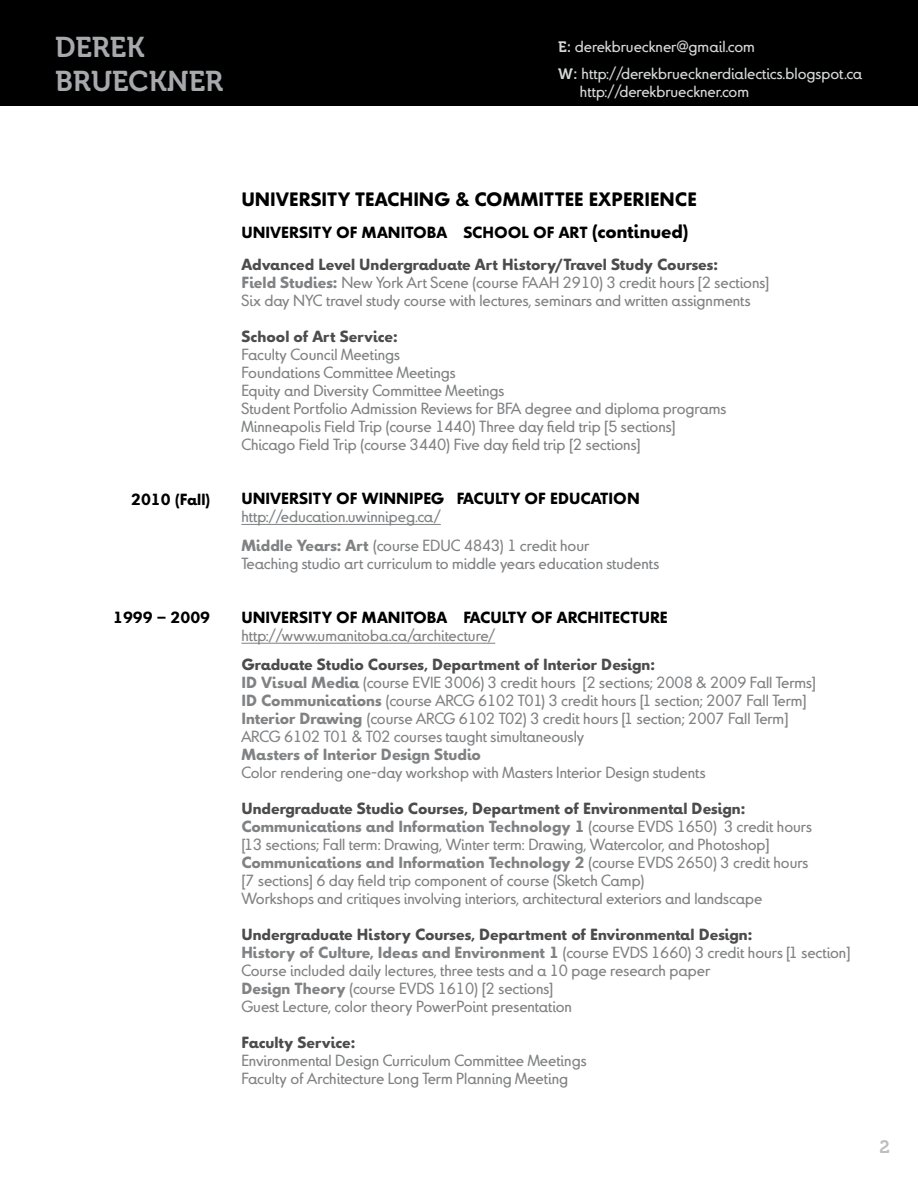
<style>
.page{position:relative;width:918px;height:1188px;background:#fff}
.page>*{position:absolute;margin:0;border:0;box-sizing:border-box;transform-origin:0 0}
.t1{font:28.5px/34.2px "Museo 700";color:#a7a9ac}
.t2{font:700 18px "Truvia";color:#000}
.t3{font:18px "Museo 700";color:#bcbec0}
.t4{font:15px/18px "Truvia";color:#808284}
.t5{font:700 15px/32.4px "Truvia";color:#4c4c4e}
.t6{font:700 15px "Truvia";color:#000}
.t7{font:15px/27px "Truvia";color:#d5d7d8}
.t8{font:700 15px "Truvia";color:#808284}
.s1{font-family:"Museo 700"}
.s2{color:#000}
.s3{font-size:18px;color:#000}
.s4{font-weight:700}
.s5{font-weight:700;color:#4c4c4e}
</style>
<div class="page">
<hr style="left:241px;top:524px;width:200px;height:1px;background:#808284">
<hr style="left:241px;top:643px;width:254px;height:1px;background:#808284">
<div style="left:0;top:1px;width:918px;height:105px;background:#000"></div>
<h1 class="t1" style="left:55px;top:31px;width:170px">DEREK<br>BRUECKNER</h1>
<p class="t7" style="left:558px;top:33px;width:305px"><span class="s1">E:</span> derekbrueckner@gmail.com<br><span class="s1">W:</span> http://derekbruecknerdialectics.blogspot.ca</p>
<p class="t7" style="left:580px;top:78px;width:171px">http://derekbrueckner.com</p>
<p class="t6" style="left:131px;top:490px;width:81px">2010 (Fall)</p>
<p class="t6" style="left:113px;top:608px;width:99px">1999 – 2009</p>
<p class="t2" style="left:241px;top:187px;width:457px">UNIVERSITY TEACHING &amp; COMMITTEE EXPERIENCE</p>
<p class="t5" style="left:241px;top:216px;width:478px"><span class="s2">UNIVERSITY OF MANITOBA SCHOOL OF ART</span> <span class="s3">(continued)<br></span>Advanced Level Undergraduate Art History/Travel Study Courses:</p>
<p class="t4" style="left:241px;top:274px;width:530px"><span class="s4">Field Studies:</span> New York Art Scene (course FAAH 2910) 3 credit hours [2 sections]<br>Six day NYC travel study course with lectures, seminars and written assignments</p>
<p class="t5" style="left:241px;top:321px;width:158px">School of Art Service:</p>
<p class="t4" style="left:241px;top:346px;width:486px">Faculty Council Meetings<br>Foundations Committee Meetings<br>Equity and Diversity Committee Meetings<br>Student Portfolio Admission Reviews for BFA degree and diploma programs Minneapolis Field Trip (course 1440) Three day field trip [5 sections] Chicago Field Trip (course 3440) Five day field trip [2 sections]</p>
<p class="t6" style="left:241px;top:489px;width:400px">UNIVERSITY OF WINNIPEG FACULTY OF EDUCATION</p>
<p class="t4" style="left:241px;top:503px;width:350px;line-height:28.8px">http://education.uwinnipeg.ca/<br><span class="s4">Middle Years: Art</span> (course EDUC 4843) 1 credit hour</p>
<p class="t4" style="left:241px;top:555px;width:419px">Teaching studio art curriculum to middle years education students</p>
<p class="t6" style="left:241px;top:608px;width:428px">UNIVERSITY OF MANITOBA FACULTY OF ARCHITECTURE</p>
<p class="t4" style="left:241px;top:627px;width:255px">http://www.umanitoba.ca/architecture/</p>
<p class="t4" style="left:241px;top:656px;width:576px"><span class="s5">Graduate Studio Courses, Department of Interior Design:<br></span><span class="s4">ID Visual Media</span> (course EVIE 3006) 3 credit hours [2 sections; 2008 &amp; 2009 Fall Terms] <span class="s4">ID Communications</span> (course ARCG 6102 T01) 3 credit hours [1 section; 2007 Fall Term] <span class="s4">Interior Drawing</span> (course ARCG 6102 T02) 3 credit hours [1 section; 2007 Fall Term] ARCG 6102 T01 &amp; T02 courses taught simultaneously</p>
<p class="t8" style="left:241px;top:745px;width:241px">Masters of Interior Design Studio</p>
<p class="t4" style="left:241px;top:764px;width:465px">Color rendering one-day workshop with Masters Interior Design students</p>
<p class="t4" style="left:241px;top:800px;width:572px"><span class="s5">Undergraduate Studio Courses, Department of Environmental Design:<br></span><span class="s4">Communications and Information Technology 1</span> (course EVDS 1650) 3 credit hours [13 sections; Fall term: Drawing, Winter term: Drawing, Watercolor, and Photoshop] <span class="s4">Communications and Information Technology 2</span> (course EVDS 2650) 3 credit hours [7 sections] 6 day field trip component of course (Sketch Camp)<br>Workshops and critiques involving interiors, architectural exteriors and landscape</p>
<p class="t4" style="left:241px;top:926px;width:611px"><span class="s5">Undergraduate History Courses, Department of Environmental Design:<br></span><span class="s4">History of Culture, Ideas and Environment 1</span> (course EVDS 1660) 3 credit hours [1 section] Course included daily lectures, three tests and a 10 page research paper<br><span class="s4">Design Theory</span> (course EVDS 1610) [2 sections]<br>Guest Lecture, color theory PowerPoint presentation</p>
<p class="t5" style="left:241px;top:1026px;width:116px">Faculty Service:</p>
<p class="t4" style="left:241px;top:1052px;width:346px">Environmental Design Curriculum Committee Meetings<br>Faculty of Architecture Long Term Planning Meeting</p>
<p class="t3" style="left:880px;top:1137px;width:12px">2</p>
</div>
